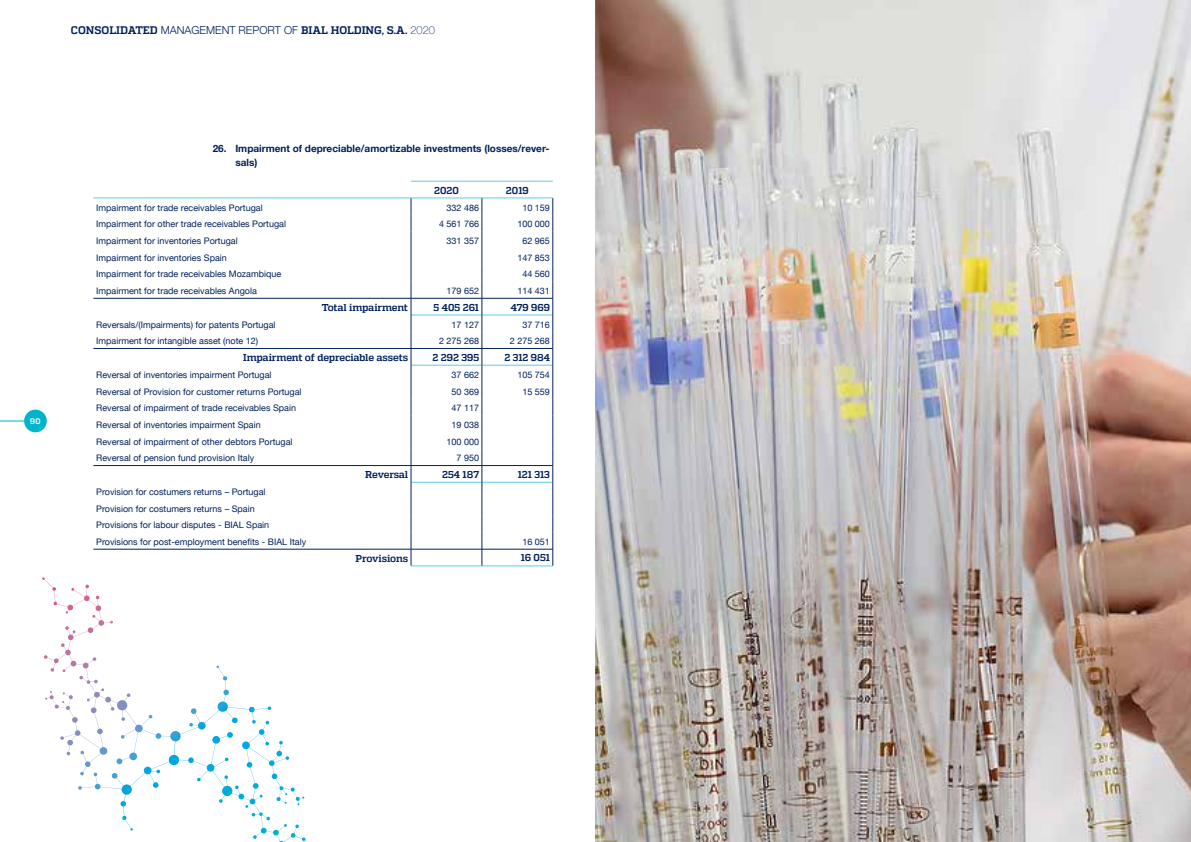
<style>
.page{position:relative;width:1191px;height:842px;background:#fff}
.page>*{position:absolute;margin:0;border:0;box-sizing:border-box;transform-origin:0 0}
.t1{font:700 11px "Quadon";letter-spacing:-.01em;color:#00205c}
.t2{font:700 10px "Quadon";letter-spacing:-.01em;color:#00205c}
.t3{font:700 10px/14px "Helvetica Neue";color:#00205c}
.t4{font:9px/16.7px "Helvetica Neue";color:#00205c}
.t5{font:700 8px "Quadon";color:#fff}
.s1{font-family:"Helvetica Neue";font-weight:300}
.s2{font-family:"Helvetica Neue";font-weight:100}
</style>
<div class="page">
<div style="left:24px;top:410px;width:23px;height:22px;background:#00b4cc;border-radius:50%"></div>
<svg style="left:0;top:421px;width:24px;height:1px"></svg>
<svg style="left:42px;top:578px;width:59px;height:103px"></svg>
<hr style="left:93px;top:198px;width:318px;height:1px;background:#5ccae8">
<hr style="left:411px;top:198px;width:71px;height:1px;background:#5ccae8">
<hr style="left:482px;top:198px;width:71px;height:1px;background:#5ccae8">
<hr style="left:411px;top:181px;width:71px;height:1px;background:#5ccae8">
<hr style="left:482px;top:181px;width:71px;height:1px;background:#5ccae8">
<hr style="left:93px;top:298px;width:318px;height:1px;background:#00205c">
<hr style="left:411px;top:298px;width:71px;height:1px;background:#00205c">
<hr style="left:482px;top:298px;width:71px;height:1px;background:#00205c">
<hr style="left:93px;top:348px;width:318px;height:1px;background:#00205c">
<hr style="left:411px;top:348px;width:71px;height:1px;background:#00205c">
<hr style="left:482px;top:348px;width:71px;height:1px;background:#00205c">
<hr style="left:411px;top:315px;width:71px;height:1px;background:#5ccae8">
<hr style="left:482px;top:315px;width:70px;height:1px;background:#5ccae8">
<hr style="left:411px;top:365px;width:71px;height:1px;background:#5ccae8">
<hr style="left:482px;top:365px;width:70px;height:1px;background:#5ccae8">
<hr style="left:411px;top:482px;width:71px;height:1px;background:#5ccae8">
<hr style="left:482px;top:482px;width:70px;height:1px;background:#5ccae8">
<hr style="left:411px;top:565px;width:71px;height:1px;background:#5ccae8">
<hr style="left:482px;top:565px;width:71px;height:1px;background:#5ccae8">
<hr style="left:93px;top:465px;width:318px;height:1px;background:#00205c">
<hr style="left:411px;top:465px;width:71px;height:1px;background:#00205c">
<hr style="left:482px;top:465px;width:71px;height:1px;background:#00205c">
<hr style="left:93px;top:549px;width:318px;height:1px;background:#00205c">
<hr style="left:411px;top:549px;width:71px;height:1px;background:#00205c">
<hr style="left:482px;top:549px;width:71px;height:1px;background:#00205c">
<svg style="left:411px;top:198px;width:1px;height:367px"></svg>
<svg style="left:482px;top:198px;width:1px;height:367px"></svg>
<svg style="left:552px;top:198px;width:1px;height:367px"></svg>
<img style="left:595px;top:0;width:596px;height:842px">
<p class="t1" style="left:71px;top:23px;width:365px">CONSOLIDATED <span class="s1">MANAGEMENT REPORT OF</span> BIAL HOLDING, S.A. <span class="s2">2020</span></p>
<p class="t5" style="left:30px;top:417px;width:12px">90</p>
<p class="t3" style="left:235px;top:141px;width:315px;text-indent:-23px">26. Impairment of depreciable/amortizable investments (losses/rever&shy;sals)</p>
<p class="t2" style="left:434px;top:184px;width:26px">2020</p>
<p class="t2" style="left:506px;top:184px;width:24px">2019</p>
<p class="t4" style="left:96px;top:200px;width:168px">Impairment for trade receivables Portugal</p>
<p class="t4" style="left:446px;top:200px;width:34px">332 486</p>
<p class="t4" style="left:522px;top:200px;width:29px">10 159</p>
<p class="t4" style="left:96px;top:216px;width:191px">Impairment for other trade receivables Portugal</p>
<p class="t4" style="left:439px;top:216px;width:42px">4 561 766</p>
<p class="t4" style="left:517px;top:216px;width:34px">100 000</p>
<p class="t4" style="left:96px;top:233px;width:143px">Impairment for inventories Portugal</p>
<p class="t4" style="left:446px;top:233px;width:34px">331 357</p>
<p class="t4" style="left:522px;top:233px;width:29px">62 965</p>
<p class="t4" style="left:96px;top:250px;width:132px">Impairment for inventories Spain</p>
<p class="t4" style="left:517px;top:250px;width:34px">147 853</p>
<p class="t4" style="left:96px;top:266px;width:186px">Impairment for trade receivables Mozambique</p>
<p class="t4" style="left:522px;top:266px;width:29px">44 560</p>
<p class="t4" style="left:96px;top:283px;width:162px">Impairment for trade receivables Angola</p>
<p class="t4" style="left:446px;top:283px;width:34px">179 652</p>
<p class="t4" style="left:517px;top:283px;width:34px">114 431</p>
<p class="t2" style="left:322px;top:301px;width:88px">Total impairment</p>
<p class="t2" style="left:433px;top:301px;width:47px">5 405 261</p>
<p class="t2" style="left:510px;top:301px;width:41px">479 969</p>
<p class="t4" style="left:96px;top:317px;width:181px">Reversals/(Impairments) for patents Portugal</p>
<p class="t4" style="left:451px;top:317px;width:29px">17 127</p>
<p class="t4" style="left:522px;top:317px;width:29px">37 716</p>
<p class="t4" style="left:96px;top:333px;width:163px">Impairment for intangible asset (note 12)</p>
<p class="t4" style="left:439px;top:333px;width:42px">2 275 268</p>
<p class="t4" style="left:510px;top:333px;width:42px">2 275 268</p>
<p class="t2" style="left:243px;top:352px;width:166px">Impairment of depreciable assets</p>
<p class="t2" style="left:432px;top:351px;width:48px">2 292 395</p>
<p class="t2" style="left:504px;top:351px;width:47px">2 312 984</p>
<p class="t4" style="left:96px;top:367px;width:177px">Reversal of inventories impairment Portugal</p>
<p class="t4" style="left:451px;top:367px;width:29px">37 662</p>
<p class="t4" style="left:517px;top:367px;width:34px">105 754</p>
<p class="t4" style="left:96px;top:383px;width:207px">Reversal of Provision for customer returns Portugal</p>
<p class="t4" style="left:451px;top:383px;width:29px">50 369</p>
<p class="t4" style="left:522px;top:383px;width:29px">15 559</p>
<p class="t4" style="left:96px;top:400px;width:201px">Reversal of impairment of trade receivables Spain</p>
<p class="t4" style="left:451px;top:400px;width:29px">47 117</p>
<p class="t4" style="left:96px;top:417px;width:166px">Reversal of inventories impairment Spain</p>
<p class="t4" style="left:451px;top:417px;width:29px">19 038</p>
<p class="t4" style="left:96px;top:434px;width:198px">Reversal of impairment of other debtors Portugal</p>
<p class="t4" style="left:446px;top:434px;width:34px">100 000</p>
<p class="t4" style="left:96px;top:450px;width:159px">Reversal of pension fund provision Italy</p>
<p class="t4" style="left:456px;top:450px;width:24px">7 950</p>
<p class="t2" style="left:365px;top:469px;width:44px">Reversal</p>
<p class="t2" style="left:442px;top:468px;width:38px">254 187</p>
<p class="t2" style="left:518px;top:468px;width:34px">121 313</p>
<p class="t4" style="left:96px;top:484px;width:211px">Provision for costumers returns – Portugal<br>Provision for costumers returns – Spain<br>Provisions for labour disputes - BIAL Spain Provisions for post-employment benefits - BIAL Italy</p>
<p class="t4" style="left:522px;top:534px;width:29px">16 051</p>
<p class="t2" style="left:356px;top:552px;width:54px">Provisions</p>
<p class="t2" style="left:521px;top:552px;width:31px">16 051</p>
</div>
